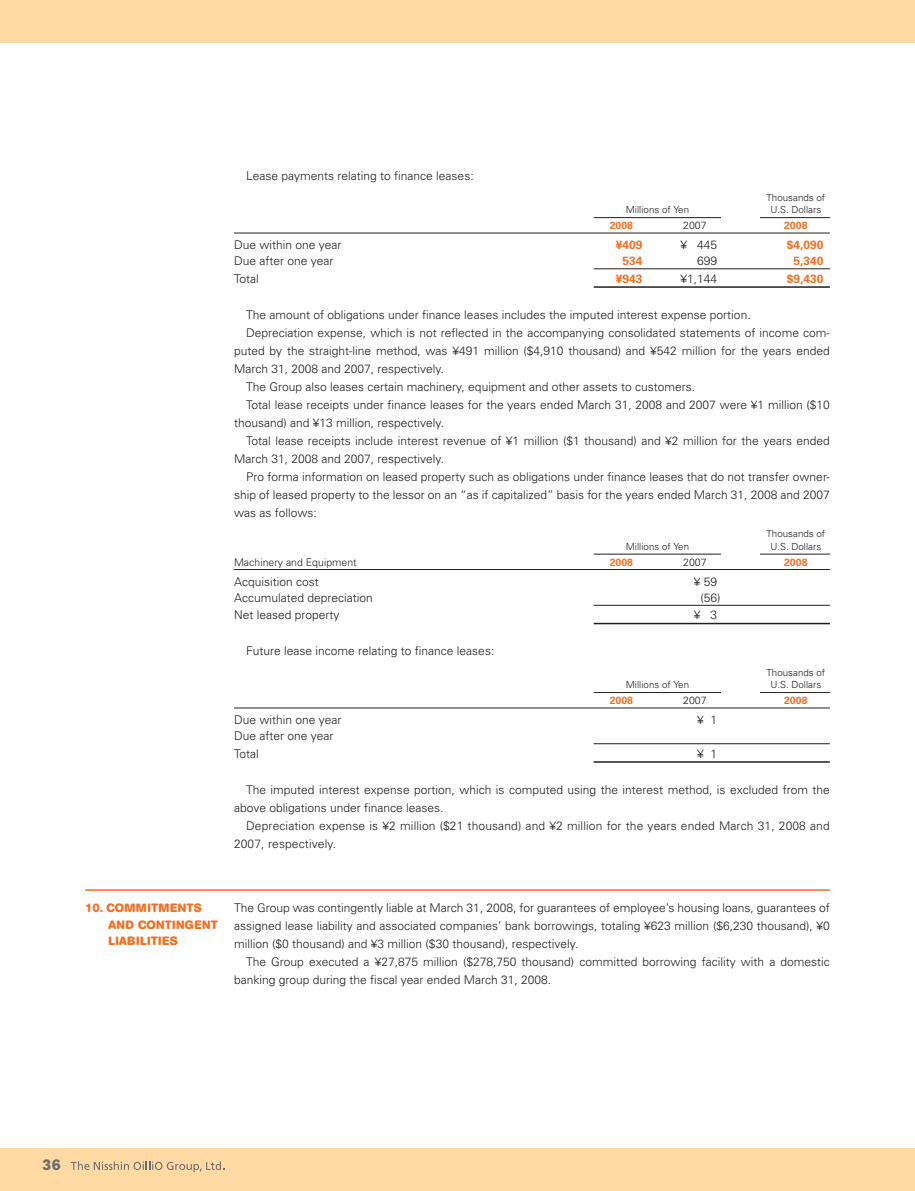
<style>
.page{position:relative;width:915px;height:1191px;background:#fff}
.page>*{position:absolute;margin:0;border:0;box-sizing:border-box;transform-origin:0 0}
.t1{font:700 15px "AG Book Rounded";color:#6d6e70}
.t2{font:300 12px/18px "Univers";color:#231f20}
.t3{font:700 12px/16.5px "AG Book Rounded";letter-spacing:.02em;color:#f36f21}
.t4{font:700 12px "Univers";color:#f36f21}
.t5{font:300 10.5px "Univers";color:#231f20}
.t6{font:700 10.5px "Univers";color:#f36f21}
.t7{font:300 9.75px "Univers";color:#231f20}
</style>
<div class="page">
<div style="left:0;top:0;width:914px;height:43px;background:#ffdaa2"></div>
<div style="left:0;top:1148px;width:914px;height:42px;background:#ffdaa2"></div>
<svg style="left:71px;top:1161px;width:153px;height:11px"></svg>
<hr style="left:593px;top:217px;width:236px;height:1px;background:#231f20">
<hr style="left:234px;top:233px;width:595px;height:1px;background:#231f20">
<hr style="left:593px;top:268px;width:236px;height:1px;background:#231f20">
<hr style="left:593px;top:286px;width:236px;height:2px;background:#231f20">
<hr style="left:593px;top:554px;width:236px;height:1px;background:#231f20">
<hr style="left:234px;top:569px;width:595px;height:1px;background:#231f20">
<hr style="left:593px;top:605px;width:236px;height:1px;background:#231f20">
<hr style="left:593px;top:623px;width:236px;height:1px;background:#231f20">
<hr style="left:593px;top:692px;width:236px;height:1px;background:#231f20">
<hr style="left:234px;top:707px;width:595px;height:1px;background:#231f20">
<hr style="left:593px;top:743px;width:236px;height:1px;background:#231f20">
<hr style="left:593px;top:761px;width:236px;height:1px;background:#231f20">
<div style="left:720px;top:210px;width:39px;height:17px;background:#fff"></div>
<div style="left:720px;top:544px;width:39px;height:17px;background:#fff"></div>
<div style="left:720px;top:683px;width:39px;height:17px;background:#fff"></div>
<hr style="left:85px;top:889px;width:744px;height:1px;background:#f36f21">
<p class="t2" style="left:246px;top:168px;width:229px">Lease payments relating to finance leases:</p>
<p class="t7" style="left:766px;top:194px;width:60px">Thousands of</p>
<p class="t7" style="left:625px;top:206px;width:65px">Millions of Yen</p>
<p class="t7" style="left:770px;top:206px;width:52px">U.S. Dollars</p>
<p class="t6" style="left:609px;top:222px;width:25px">2008</p>
<p class="t5" style="left:683px;top:222px;width:25px">2007</p>
<p class="t6" style="left:783px;top:222px;width:25px">2008</p>
<p class="t2" style="left:234px;top:237px;width:109px">Due within one year</p>
<p class="t4" style="left:615px;top:241px;width:28px">¥409</p>
<p class="t2" style="left:680px;top:237px;width:38px">¥ 445</p>
<p class="t4" style="left:786px;top:241px;width:38px">$4,090</p>
<p class="t2" style="left:234px;top:253px;width:101px">Due after one year</p>
<p class="t4" style="left:622px;top:256px;width:22px">534</p>
<p class="t2" style="left:696px;top:253px;width:22px">699</p>
<p class="t4" style="left:793px;top:256px;width:32px">5,340</p>
<p class="t2" style="left:234px;top:271px;width:26px">Total</p>
<p class="t4" style="left:615px;top:274px;width:28px">¥943</p>
<p class="t2" style="left:680px;top:271px;width:38px">¥1,144</p>
<p class="t4" style="left:786px;top:274px;width:38px">$9,430</p>
<p class="t2" style="left:246px;top:307px;width:506px">The amount of obligations under finance leases includes the imputed interest expense portion.</p>
<p class="t2" style="left:246px;top:325px;width:585px">Depreciation expense, which is not reflected in the accompanying consolidated statements of income com-</p>
<p class="t2" style="left:234px;top:343px;width:597px">puted by the straight-line method, was ¥491 million ($4,910 thousand) and ¥542 million for the years ended</p>
<p class="t2" style="left:234px;top:361px;width:212px">March 31, 2008 and 2007, respectively.</p>
<p class="t2" style="left:246px;top:379px;width:450px">The Group also leases certain machinery, equipment and other assets to customers.</p>
<p class="t2" style="left:246px;top:397px;width:585px">Total lease receipts under finance leases for the years ended March 31, 2008 and 2007 were ¥1 million ($10</p>
<p class="t2" style="left:234px;top:415px;width:212px">thousand) and ¥13 million, respectively.</p>
<p class="t2" style="left:246px;top:433px;width:585px">Total lease receipts include interest revenue of ¥1 million ($1 thousand) and ¥2 million for the years ended</p>
<p class="t2" style="left:234px;top:451px;width:212px">March 31, 2008 and 2007, respectively.</p>
<p class="t2" style="left:246px;top:469px;width:585px">Pro forma information on leased property such as obligations under finance leases that do not transfer owner-</p>
<p class="t2" style="left:234px;top:487px;width:597px">ship of leased property to the lessor on an “as if capitalized” basis for the years ended March 31, 2008 and 2007</p>
<p class="t2" style="left:234px;top:505px;width:84px">was as follows:</p>
<p class="t7" style="left:766px;top:530px;width:60px">Thousands of</p>
<p class="t7" style="left:625px;top:542px;width:65px">Millions of Yen</p>
<p class="t7" style="left:770px;top:542px;width:52px">U.S. Dollars</p>
<p class="t5" style="left:234px;top:558px;width:124px">Machinery and Equipment</p>
<p class="t6" style="left:609px;top:558px;width:25px">2008</p>
<p class="t5" style="left:683px;top:558px;width:25px">2007</p>
<p class="t6" style="left:783px;top:558px;width:25px">2008</p>
<p class="t2" style="left:234px;top:573px;width:86px">Acquisition cost</p>
<p class="t2" style="left:693px;top:573px;width:25px">¥ 59</p>
<p class="t2" style="left:234px;top:589px;width:140px">Accumulated depreciation</p>
<p class="t2" style="left:700px;top:589px;width:22px">(56)</p>
<p class="t2" style="left:234px;top:607px;width:107px">Net leased property</p>
<p class="t2" style="left:693px;top:607px;width:25px">¥ 3</p>
<p class="t2" style="left:246px;top:643px;width:250px">Future lease income relating to finance leases:</p>
<p class="t7" style="left:766px;top:669px;width:60px">Thousands of</p>
<p class="t7" style="left:625px;top:681px;width:65px">Millions of Yen</p>
<p class="t7" style="left:770px;top:681px;width:52px">U.S. Dollars</p>
<p class="t6" style="left:609px;top:696px;width:25px">2008</p>
<p class="t5" style="left:683px;top:696px;width:25px">2007</p>
<p class="t6" style="left:783px;top:696px;width:25px">2008</p>
<p class="t2" style="left:234px;top:712px;width:109px">Due within one year</p>
<p class="t2" style="left:696px;top:712px;width:22px">¥ 1</p>
<p class="t2" style="left:234px;top:728px;width:101px">Due after one year<br>Total</p>
<p class="t2" style="left:696px;top:745px;width:22px">¥ 1</p>
<p class="t2" style="left:234px;top:781px;width:597px;text-indent:12px">The imputed interest expense portion, which is computed using the interest method, is excluded from the above obligations under finance leases.</p>
<p class="t2" style="left:234px;top:817px;width:597px;text-indent:12px">Depreciation expense is ¥2 million ($21 thousand) and ¥2 million for the years ended March 31, 2008 and<br>2007, respectively.</p>
<p class="t3" style="left:108px;top:900px;width:111px;text-indent:-23px">10. COMMITMENTS<br>AND CONTINGENT<br>LIABILITIES</p>
<p class="t2" style="left:234px;top:900px;width:597px;text-align:justify">The Group was contingently liable at March 31, 2008, for guarantees of employee’s housing loans, guarantees of assigned lease liability and associated companies’ bank borrowings, totaling ¥623 million ($6,230 thousand), ¥0 million ($0 thousand) and ¥3 million ($30 thousand), respectively.</p>
<p class="t2" style="left:234px;top:954px;width:597px;text-indent:12px">The Group executed a ¥27,875 million ($278,750 thousand) committed borrowing facility with a domestic banking group during the fiscal year ended March 31, 2008.</p>
<p class="t1" style="left:43px;top:1159px;width:20px">36</p>
</div>
